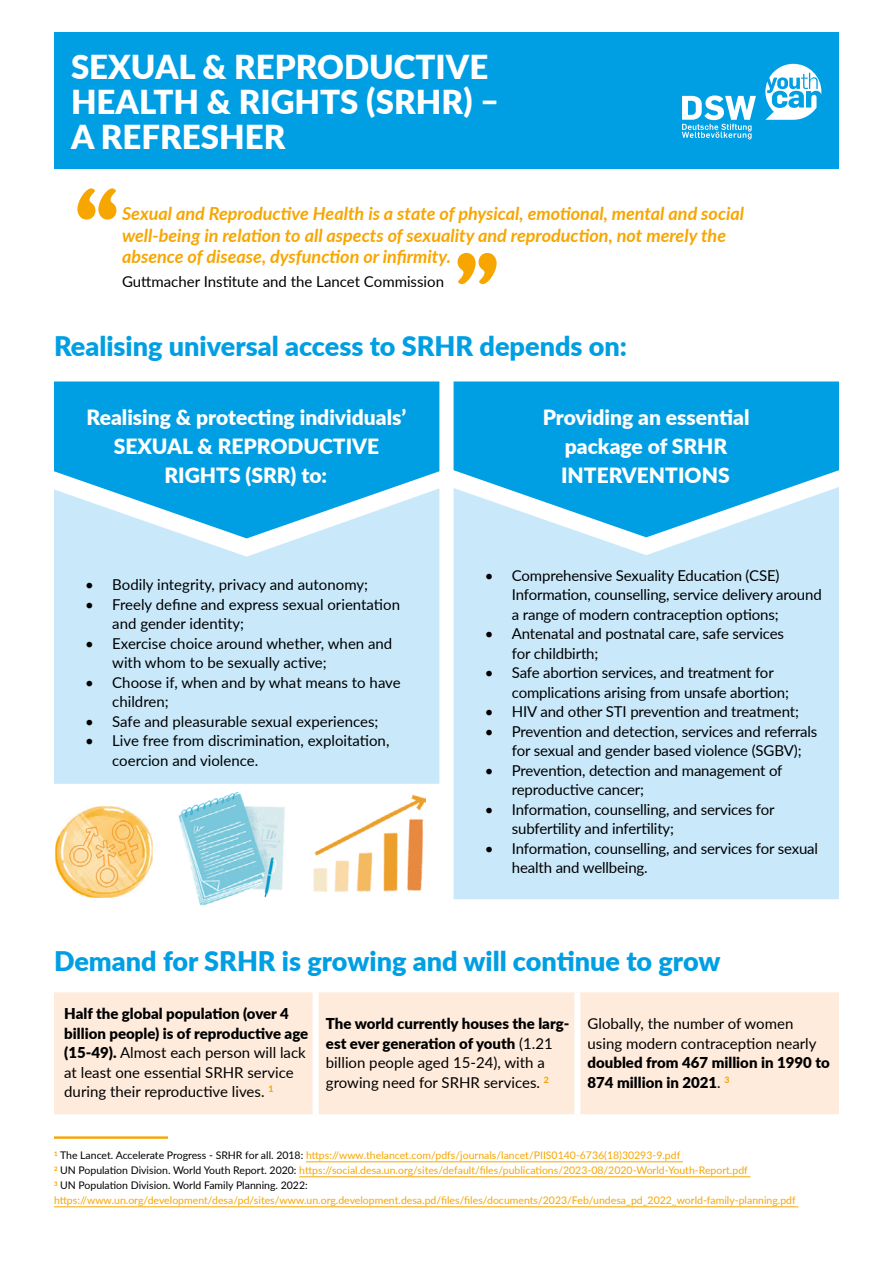
<style>
.page{position:relative;width:893px;height:1263px;background:#fff}
.page>*{position:absolute;margin:0;border:0;box-sizing:border-box;transform-origin:0 0}
.t1{font:900 33px/34.8px "Lato";color:#fff}
.t2{font:900 27px "Lato";color:#009fe3}
.t3{font:900 21px/29.2px "Lato";color:#fff;text-align:center}
.t4{font:italic 700 18px/21.6px "Lato";color:#f7a600}
.t5{font:15px/19.5px "Lato";letter-spacing:-.01em;color:#000}
.t6{font:900 15px/19.5px "Lato";color:#000}
.t7{font:10.5px/15px "Lato";color:#f7a600}
.s1{font-weight:900}
.s2{font-weight:400}
.s3{color:#000}
</style>
<div class="page">
<div style="left:54px;top:538px;width:385px;height:246px;background:#c9e9fb"></div>
<svg style="left:54px;top:381px;width:385px;height:157px;background:#30b1e8"></svg>
<div style="left:454px;top:537px;width:385px;height:362px;background:#c9e9fb"></div>
<svg style="left:454px;top:381px;width:385px;height:156px;background:#30b1e8"></svg>
<div style="left:54px;top:992px;width:785px;height:122px;background:#feebdc"></div>
<div style="left:313px;top:992px;width:6px;height:122px;background:#fff"></div>
<div style="left:574px;top:992px;width:6px;height:122px;background:#fff"></div>
<div style="left:54px;top:33px;width:785px;height:136px;background:#009fe3"></div>
<img style="left:314px;top:795px;width:111px;height:97px">
<svg style="left:458px;top:253px;width:39px;height:31px"></svg>
<svg style="left:77px;top:188px;width:39px;height:32px"></svg>
<img style="left:178px;top:792px;width:107px;height:114px">
<img style="left:55px;top:806px;width:98px;height:92px">
<hr style="left:306px;top:1161px;width:377px;height:1px;background:#f7a600">
<hr style="left:299px;top:1176px;width:451px;height:1px;background:#f7a600">
<hr style="left:54px;top:1206px;width:744px;height:1px;background:#f7a600">
<hr style="left:54px;top:1136px;width:114px;height:3px;background:#f7a600">
<svg style="left:682px;top:95px;width:74px;height:44px"></svg>
<svg style="left:765px;top:64px;width:56px;height:56px"></svg>
<h1 class="t1" style="left:71px;top:48px;width:430px">SEXUAL &amp; REPRODUCTIVE<br>HEALTH &amp; RIGHTS (SRHR) –<br>A REFRESHER</h1>
<p class="t4" style="left:122px;top:202px;width:624px">Sexual and Reproductive Health is a state of physical, emotional, mental and social well-being in relation to all aspects of sexuality and reproduction, not merely the absence of disease, dysfunction or infirmity.</p>
<p class="t5" style="left:122px;top:272px;width:324px">Guttmacher Institute and the Lancet Commission</p>
<h2 class="t2" style="left:54px;top:326px;width:574px">Realising universal access to SRHR depends on:</h2>
<h3 class="t3" style="left:87px;top:401px;width:321px">Realising &amp; protecting individuals’<br>SEXUAL &amp; REPRODUCTIVE<br>RIGHTS (SRR) to:</h3>
<p class="t5" style="left:85px;top:574px;width:284px">• Bodily integrity, privacy and autonomy;</p>
<p class="t5" style="left:112px;top:594px;width:289px;text-indent:-27px">• Freely define and express sexual orientation and gender identity;</p>
<p class="t5" style="left:112px;top:633px;width:282px;text-indent:-27px">• Exercise choice around whether, when and with whom to be sexually active;</p>
<p class="t5" style="left:112px;top:672px;width:290px;text-indent:-27px">• Choose if, when and by what means to have children;</p>
<p class="t5" style="left:85px;top:711px;width:295px">• Safe and pleasurable sexual experiences;</p>
<p class="t5" style="left:112px;top:730px;width:279px;text-indent:-27px">• Live free from discrimination, exploitation, coercion and violence.</p>
<h3 class="t3" style="left:543px;top:401px;width:208px">Providing an essential package of SRHR<br>INTERVENTIONS</h3>
<p class="t5" style="left:512px;top:565px;width:311px;text-indent:-27px">• Comprehensive Sexuality Education (CSE)<br>Information, counselling, service delivery around a range of modern contraception options;</p>
<p class="t5" style="left:512px;top:623px;width:274px;text-indent:-27px">• Antenatal and postnatal care, safe services for childbirth;</p>
<p class="t5" style="left:512px;top:662px;width:279px;text-indent:-27px">• Safe abortion services, and treatment for complications arising from unsafe abortion;</p>
<p class="t5" style="left:485px;top:701px;width:316px">• HIV and other STI prevention and treatment;</p>
<p class="t5" style="left:512px;top:721px;width:307px;text-indent:-27px">• Prevention and detection, services and referrals for sexual and gender based violence (SGBV);</p>
<p class="t5" style="left:512px;top:760px;width:272px;text-indent:-27px">• Prevention, detection and management of reproductive cancer;</p>
<p class="t5" style="left:512px;top:799px;width:264px;text-indent:-27px">• Information, counselling, and services for subfertility and infertility;</p>
<p class="t5" style="left:512px;top:838px;width:308px;text-indent:-27px">• Information, counselling, and services for sexual health and wellbeing.</p>
<h2 class="t2" style="left:54px;top:940px;width:668px">Demand for SRHR is growing and will continue to grow</h2>
<p class="t5" style="left:64px;top:1003px;width:246px"><span class="s1">Half the global population (over 4 billion people) is of reproductive age (15-49).</span> Almost each person will lack at least one essential SRHR service during their reproductive lives. <sup>1</sup></p>
<p class="t5" style="left:326px;top:1013px;width:245px"><span class="s1">The world currently houses the larg&shy;est ever generation of youth</span> (1.21 billion people aged 15-24), with a growing need for SRHR services. <sup>2</sup></p>
<p class="t5" style="left:588px;top:1013px;width:230px">Globally, the number of women using modern contraception nearly</p>
<p class="t6" style="left:588px;top:1052px;width:244px">doubled from 467 million in 1990 to<br>874 million in 2021<span class="s2">.</span> <sup>3</sup></p>
<p class="t7" style="left:54px;top:1147px;width:743px"><sup>1</sup> <span class="s3">The Lancet. Accelerate Progress - SRHR for all. 2018:</span> https://www.thelancet.com/pdfs/journals/lancet/PIIS0140-6736(18)30293-9.pdf<br><sup>2</sup> <span class="s3">UN Population Division. World Youth Report. 2020:</span> https://social.desa.un.org/sites/default/files/publications/2023-08/2020-World-Youth-Report.pdf<br><sup>3</sup> <span class="s3">UN Population Division. World Family Planning. 2022: </span>https://www.un.org/development/desa/pd/sites/www.un.org.development.desa.pd/files/files/documents/2023/Feb/undesa_pd_2022_world-family-planning.pdf</p>
</div>
